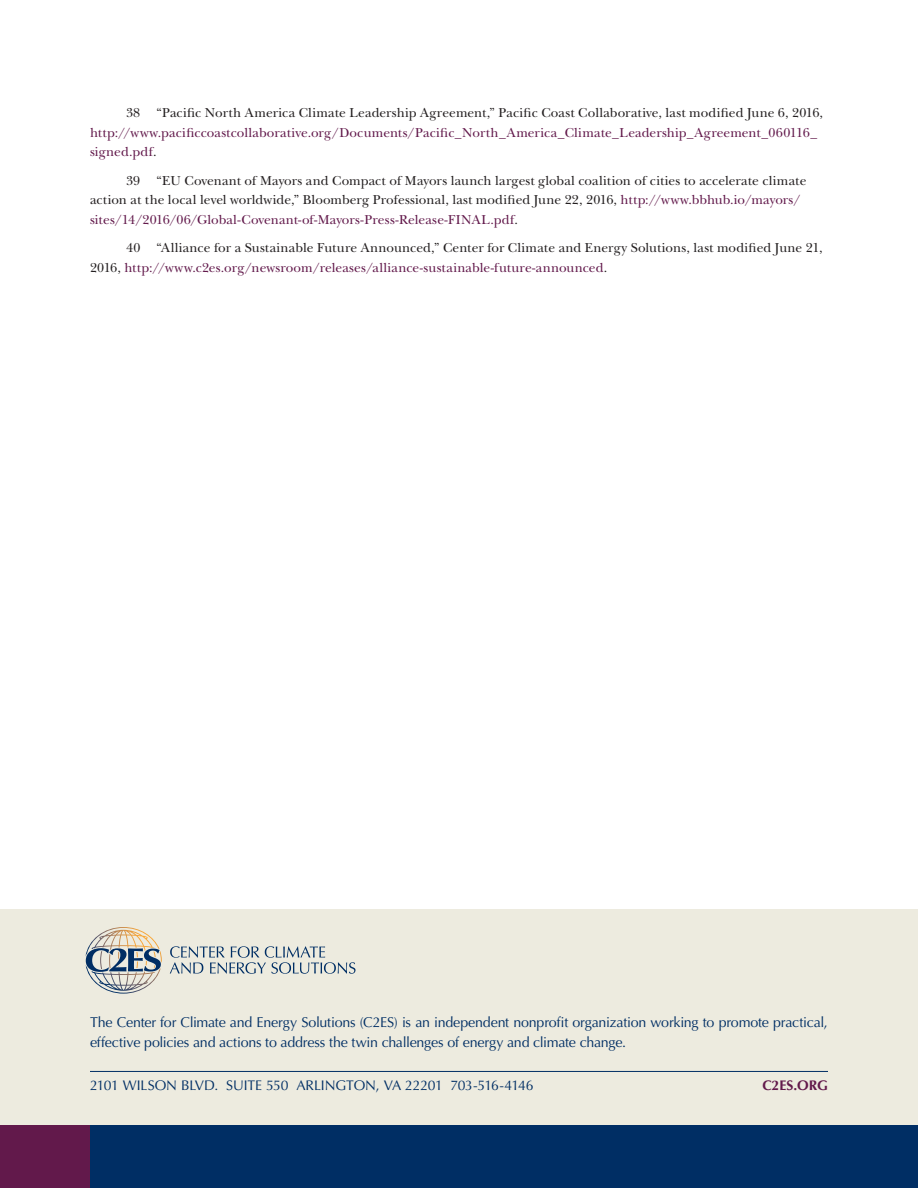
<style>
.page{position:relative;width:918px;height:1188px;background:#fff}
.page>*{position:absolute;margin:0;border:0;box-sizing:border-box;transform-origin:0 0}
.t1{font:14.25px/19.5px "Optima LT Std";letter-spacing:-.015em;color:#002e64}
.t2{font:13.95px "Optima LT Std";letter-spacing:-.01em;color:#002e64}
.t3{font:700 13.95px "Optima LT Std";color:#62194b}
.FCI_Endnotes{font:13.5px/19.5px "New Baskerville Std";letter-spacing:.01em;color:#231f20}
.FCI_Endnotes-2{font:13.5px/19.5px "New Baskerville Std";letter-spacing:.01em;color:#62194b}
.s1{color:#231f20}
.s2{color:#62194b}
</style>
<div class="page">
<div style="left:0;top:909px;width:918px;height:279px;background:#edebdf"></div>
<svg style="left:86px;top:927px;width:76px;height:67px"></svg>
<svg style="left:170px;top:946px;width:185px;height:28px"></svg>
<hr style="left:90px;top:1071px;width:738px;height:1px;background:#002e64">
<div style="left:0;top:1125px;width:918px;height:63px;background:#002e64"></div>
<div style="left:0;top:1125px;width:90px;height:63px;background:#62194b"></div>
<p class="FCI_Endnotes-2" style="left:90px;top:103px;width:735px;text-indent:36px"><span class="s1">38 “Pacific North America Climate Leadership Agreement,” Pacific Coast Collaborative, last modified June 6, 2016, </span>http://www.pacificcoastcollaborative.org/Documents/Pacific_North_America_Climate_Leadership_Agreement_060116_ signed.pdf<span class="s1">.</span></p>
<p class="FCI_Endnotes" style="left:90px;top:171px;width:718px;text-indent:36px">39 “EU Covenant of Mayors and Compact of Mayors launch largest global coalition of cities to accelerate climate action at the local level worldwide,” Bloomberg Professional, last modified June 22, 2016, <span class="s2">http://www.bbhub.io/mayors/ sites/14/2016/06/Global-Covenant-of-Mayors-Press-Release-FINAL.pdf</span>.</p>
<p class="FCI_Endnotes" style="left:90px;top:238px;width:734px;text-indent:36px">40 “Alliance for a Sustainable Future Announced,” Center for Climate and Energy Solutions, last modified June 21,<br>2016, <span class="s2">http://www.c2es.org/newsroom/releases/alliance-sustainable-future-announced</span>.</p>
<p class="t1" style="left:90px;top:1013px;width:739px">The Center for Climate and Energy Solutions (C2ES) is an independent nonprofit organization working to promote practical, effective policies and actions to address the twin challenges of energy and climate change.</p>
<p class="t2" style="left:90px;top:1077px;width:445px">2101 WILSON BLVD. SUITE 550 ARLINGTON, VA 22201 703-516-4146</p>
<p class="t3" style="left:762px;top:1077px;width:67px">C2ES.ORG</p>
</div>
